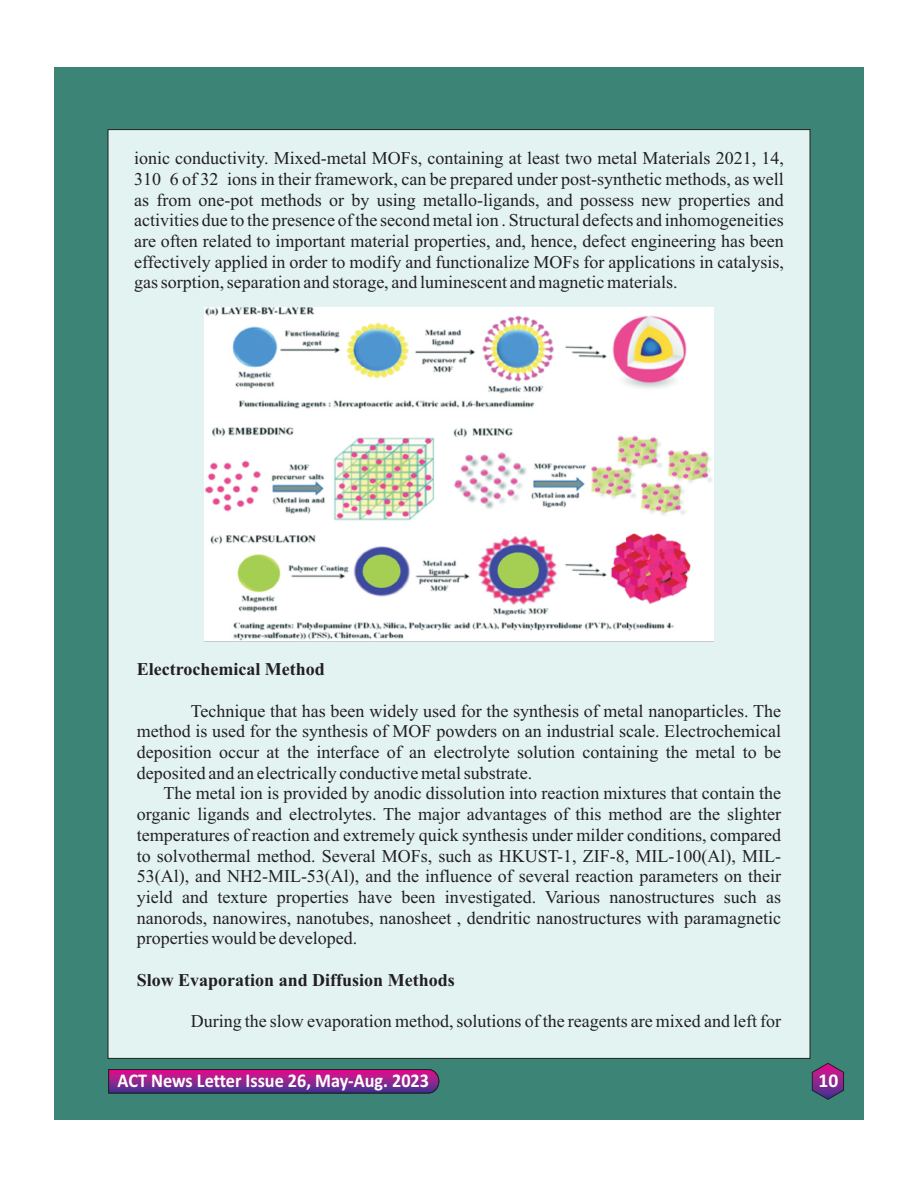
<style>
.page{position:relative;width:918px;height:1188px;background:#fff}
.page>*{position:absolute;margin:0;border:0;box-sizing:border-box;transform-origin:0 0}
.t1{font:700 19.5px "Calibri";color:#fff;scale:.93 1}
.t2{font:700 19.5px "Calibri";color:#fff}
.t3{font:18px/20.7px "Times New Roman";color:#231f20;text-align:justify}
.t4{font:700 18px "Times New Roman";color:#231f20}
</style>
<div class="page">
<div style="left:54px;top:68px;width:810px;height:1052px;background:#3b8476"></div>
<svg style="left:812px;top:1063px;width:32px;height:37px"></svg>
<div style="left:108px;top:129px;width:702px;height:930px;background:#e2f3f2"></div>
<img style="left:204px;top:308px;width:510px;height:334px">
<svg style="left:108px;top:1069px;width:331px;height:24px;background:#8b2187"></svg>
<p class="t3" style="left:134px;top:149px;width:651px">ionic conductivity. Mixed-metal MOFs, containing at least two metal Materials 2021, 14, 310 6 of 32 ions in their framework, can be prepared under post-synthetic methods, as well as from one-pot methods or by using metallo-ligands, and possess new properties and activities due to the presence of the second metal ion . Structural defects and inhomogeneities are often related to important material properties, and, hence, defect engineering has been effectively applied in order to modify and functionalize MOFs for applications in catalysis, gas sorption, separation and storage, and luminescent and magnetic materials.</p>
<p class="t4" style="left:137px;top:663px;width:190px">Electrochemical Method</p>
<p class="t3" style="left:137px;top:702px;width:646px;text-indent:54px">Technique that has been widely used for the synthesis of metal nanoparticles. The method is used for the synthesis of MOF powders on an industrial scale. Electrochemical deposition occur at the interface of an electrolyte solution containing the metal to be deposited and an electrically conductive metal substrate.</p>
<p class="t3" style="left:137px;top:785px;width:646px;text-indent:27px">The metal ion is provided by anodic dissolution into reaction mixtures that contain the organic ligands and electrolytes. The major advantages of this method are the slighter temperatures of reaction and extremely quick synthesis under milder conditions, compared to solvothermal method. Several MOFs, such as HKUST-1, ZIF-8, MIL-100(Al), MIL-53(Al), and NH2-MIL-53(Al), and the influence of several reaction parameters on their yield and texture properties have been investigated. Various nanostructures such as nanorods, nanowires, nanotubes, nanosheet , dendritic nanostructures with paramagnetic properties would be developed.</p>
<p class="t4" style="left:137px;top:974px;width:320px">Slow Evaporation and Diffusion Methods</p>
<p class="t3" style="left:191px;top:1013px;width:592px">During the slow evaporation method, solutions of the reagents are mixed and left for</p>
<p class="t1" style="left:118px;top:1072px;width:336px">ACT News Letter Issue 26, May-Aug. 2023</p>
<p class="t2" style="left:819px;top:1073px;width:21px">10</p>
</div>
